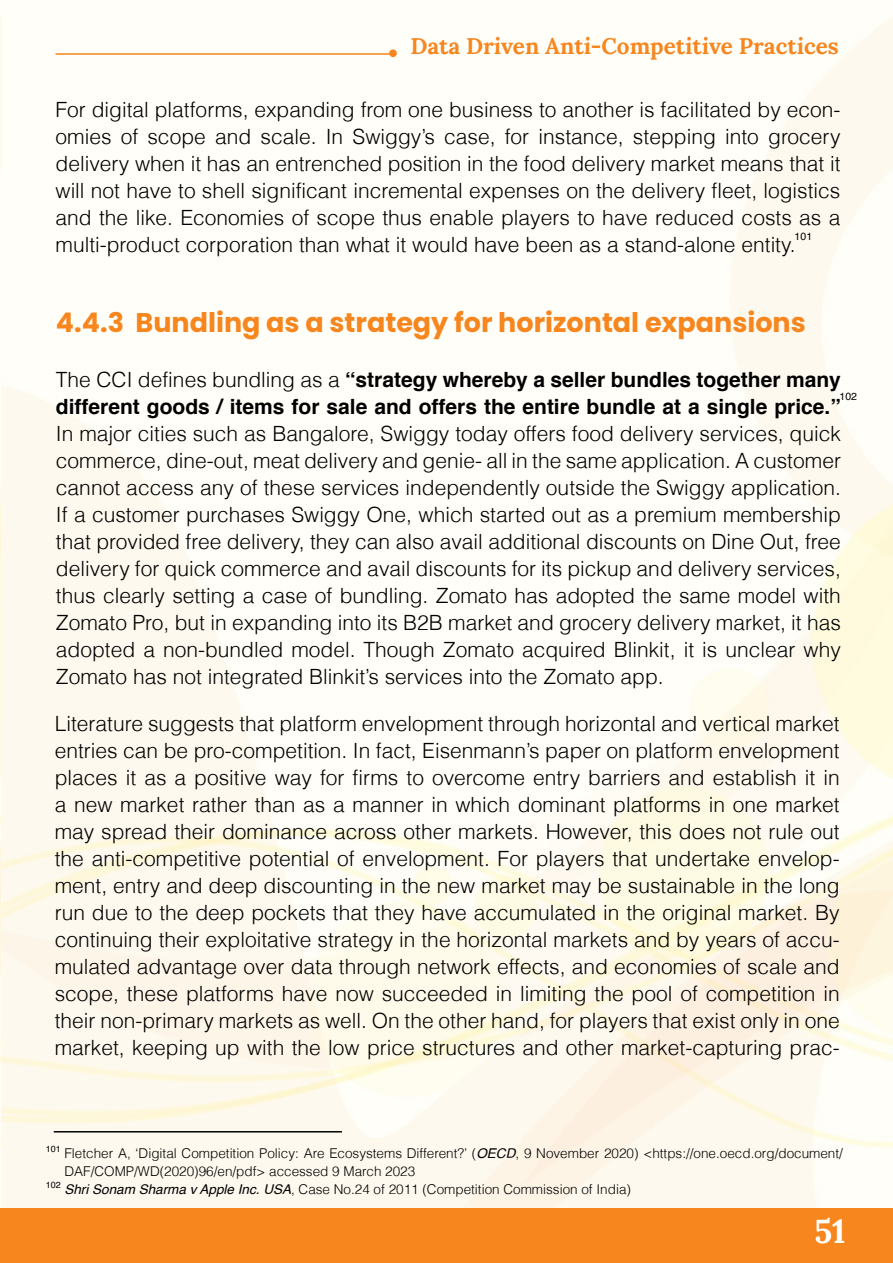
<style>
.page{position:relative;width:893px;height:1263px;background:#fff}
.page>*{position:absolute;margin:0;border:0;box-sizing:border-box;transform-origin:0 0}
.t1{font:700 33px "Lora";color:#fff}
.t2{font:700 27px "Poppins";color:#f7861e}
.t3{font:700 22.5px "Lora";color:#f7861e}
.t4{font:300 21px/27px "Helvetica";color:#000;text-align:justify}
.t5{font:700 21px/27px "Helvetica";color:#000}
.t6{font:300 13.5px/18px "Helvetica";color:#000}
.t7{font:10.5px "Helvetica";color:#000101}
.t8{font:9px "Helvetica";color:#000101}
.s1{font-weight:300}
.s2{font-weight:400;font-style:italic}
</style>
<div class="page">
<img style="left:0;top:16px;width:893px;height:1193px">
<div style="left:0;top:1209px;width:893px;height:54px;background:#f7861e"></div>
<hr style="left:0;top:1209px;width:1px;height:54px;background:#e53845">
<hr style="left:56px;top:53px;width:337px;height:2px;background:#f7861e">
<div style="left:389px;top:49px;width:8px;height:8px;background:#f7861e;border-radius:50%"></div>
<hr style="left:54px;top:1131px;width:288px;height:1px;background:#000101">
<p class="t3" style="left:410px;top:31px;width:430px">Data Driven Anti-Competitive Practices</p>
<p class="t4" style="left:56px;top:96px;width:786px">For digital platforms, expanding from one business to another is facilitated by econ&shy;omies of scope and scale. In Swiggy’s case, for instance, stepping into grocery delivery when it has an entrenched position in the food delivery market means that it will not have to shell significant incremental expenses on the delivery fleet, logistics and the like. Economies of scope thus enable players to have reduced costs as a multi-product corporation than what it would have been as a stand-alone entity.</p>
<p class="t7" style="left:795px;top:229px;width:19px">101</p>
<p class="t2" style="left:56px;top:307px;width:751px">4.4.3 Bundling as a strategy for horizontal expansions</p>
<p class="t5" style="left:56px;top:367px;width:786px"><span class="s1">The CCI defines bundling as a</span> “strategy whereby a seller bundles together many different goods / items for sale and offers the entire bundle at a single price.”</p>
<p class="t4" style="left:56px;top:420px;width:786px">In major cities such as Bangalore, Swiggy today offers food delivery services, quick commerce, dine-out, meat delivery and genie- all in the same application. A customer cannot access any of these services independently outside the Swiggy application.<br>If a customer purchases Swiggy One, which started out as a premium membership that provided free delivery, they can also avail additional discounts on Dine Out, free delivery for quick commerce and avail discounts for its pickup and delivery services, thus clearly setting a case of bundling. Zomato has adopted the same model with Zomato Pro, but in expanding into its B2B market and grocery delivery market, it has adopted a non-bundled model. Though Zomato acquired Blinkit, it is unclear why Zomato has not integrated Blinkit’s services into the Zomato app.</p>
<p class="t7" style="left:839px;top:388px;width:19px">102</p>
<p class="t4" style="left:55px;top:710px;width:786px">Literature suggests that platform envelopment through horizontal and vertical market entries can be pro-competition. In fact, Eisenmann’s paper on platform envelopment places it as a positive way for firms to overcome entry barriers and establish it in a new market rather than as a manner in which dominant platforms in one market may spread their dominance across other markets. However, this does not rule out the anti-competitive potential of envelopment. For players that undertake envelop&shy;ment, entry and deep discounting in the new market may be sustainable in the long run due to the deep pockets that they have accumulated in the original market. By continuing their exploitative strategy in the horizontal markets and by years of accu&shy;mulated advantage over data through network effects, and economies of scale and scope, these platforms have now succeeded in limiting the pool of competition in their non-primary markets as well. On the other hand, for players that exist only in one market, keeping up with the low price structures and other market-capturing prac-</p>
<p class="t8" style="left:46px;top:1142px;width:17px">101</p>
<p class="t6" style="left:64px;top:1144px;width:780px">Fletcher A, ‘Digital Competition Policy: Are Ecosystems Different?’ (<span class="s2">OECD</span>, 9 November 2020) &lt;https://one.oecd.org/document/<br>DAF/COMP/WD(2020)96/en/pdf&gt; accessed 9 March 2023<br><span class="s2">Shri Sonam Sharma v Apple Inc. USA</span>, Case No.24 of 2011 (Competition Commission of India)</p>
<p class="t8" style="left:46px;top:1178px;width:17px">102</p>
<h1 class="t1" style="left:814px;top:1209px;width:33px">51</h1>
</div>
